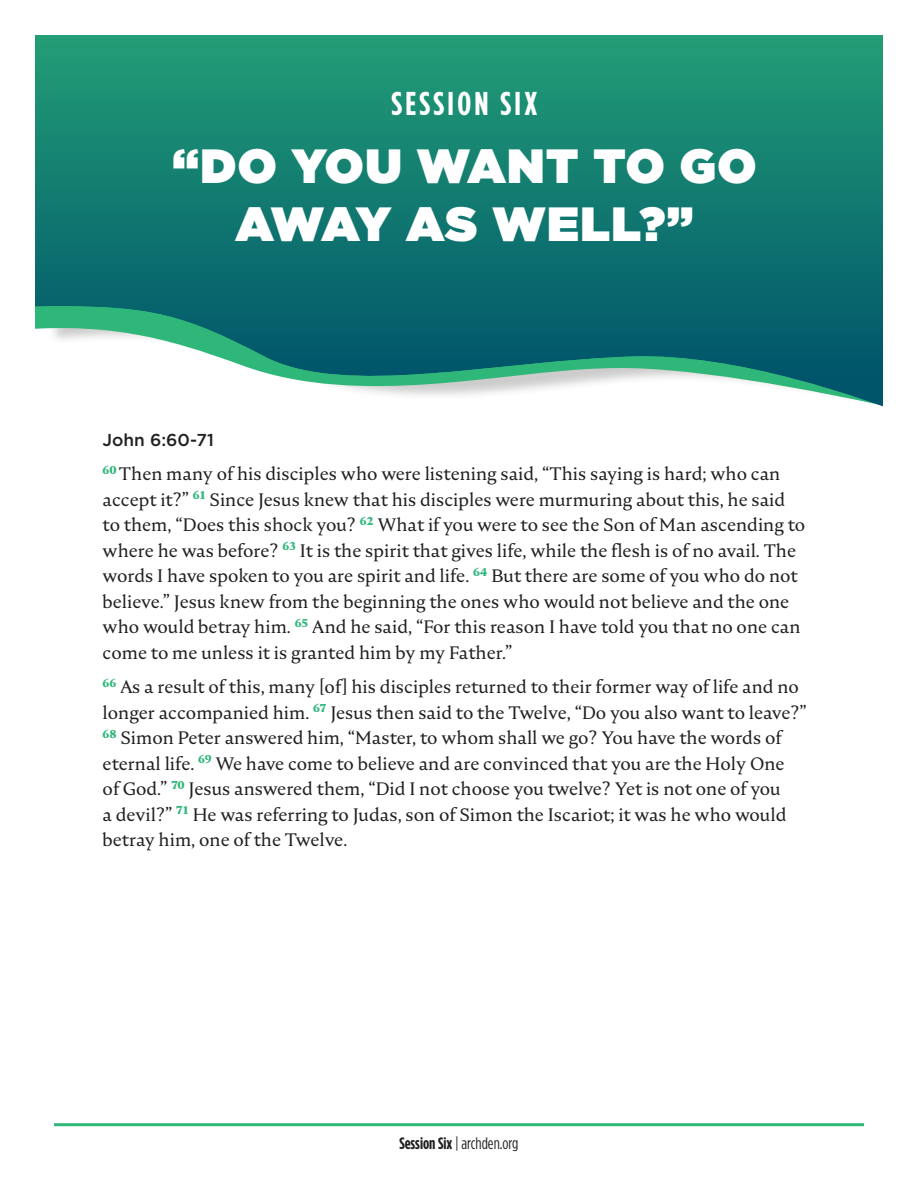
<style>
.page{position:relative;width:918px;height:1188px;background:#fff}
.page>*{position:absolute;margin:0;border:0;box-sizing:border-box;transform-origin:0 0}
.t1{font:900 48px/57.8px "Gotham";letter-spacing:.03em;color:#fff;text-align:center}
.t2{font:700 33px "Gotham Condensed";letter-spacing:.1em;color:#fff}
.t3{font:18px/25.5px "Nocturne Serif";color:#221f1f}
.t4{font:500 17.25px "Gotham";color:#221f1f}
.t5{font:16.5px "Gotham Condensed";color:#221f1f}
.s1{font-weight:700}
</style>
<div class="page">
<hr style="left:54px;top:1123px;width:810px;height:3px;background:#2fb77a">
<svg style="left:35px;top:35px;width:848px;height:372px;background:#2a897e"></svg>
<h2 class="t2" style="left:391px;top:89px;width:148px">SESSION SIX</h2>
<h1 class="t1" style="left:172px;top:140px;width:586px">“DO YOU WANT TO GO<br>AWAY AS WELL?”</h1>
<p class="t4" style="left:103px;top:432px;width:113px">John 6:60-71</p>
<p class="t3" style="left:103px;top:463px;width:704px"><sup>60</sup> Then many of his disciples who were listening said, “This saying is hard; who can accept it?” <sup>61</sup> Since Jesus knew that his disciples were murmuring about this, he said to them, “Does this shock you? <sup>62</sup> What if you were to see the Son of Man ascending to where he was before? <sup>63</sup> It is the spirit that gives life, while the flesh is of no avail. The words I have spoken to you are spirit and life. <sup>64</sup> But there are some of you who do not believe.” Jesus knew from the beginning the ones who would not believe and the one who would betray him. <sup>65</sup> And he said, “For this reason I have told you that no one can come to me unless it is granted him by my Father.”</p>
<p class="t3" style="left:103px;top:676px;width:706px"><sup>66</sup> As a result of this, many [of] his disciples returned to their former way of life and no longer accompanied him. <sup>67</sup> Jesus then said to the Twelve, “Do you also want to leave?” <sup>68</sup> Simon Peter answered him, “Master, to whom shall we go? You have the words of eternal life. <sup>69</sup> We have come to believe and are convinced that you are the Holy One<br>of God.” <sup>70</sup> Jesus answered them, “Did I not choose you twelve? Yet is not one of you<br>a devil?” <sup>71</sup> He was referring to Judas, son of Simon the Iscariot; it was he who would betray him, one of the Twelve.</p>
<p class="t5" style="left:399px;top:1136px;width:121px"><span class="s1">Session Six</span> | archden.org</p>
</div>
